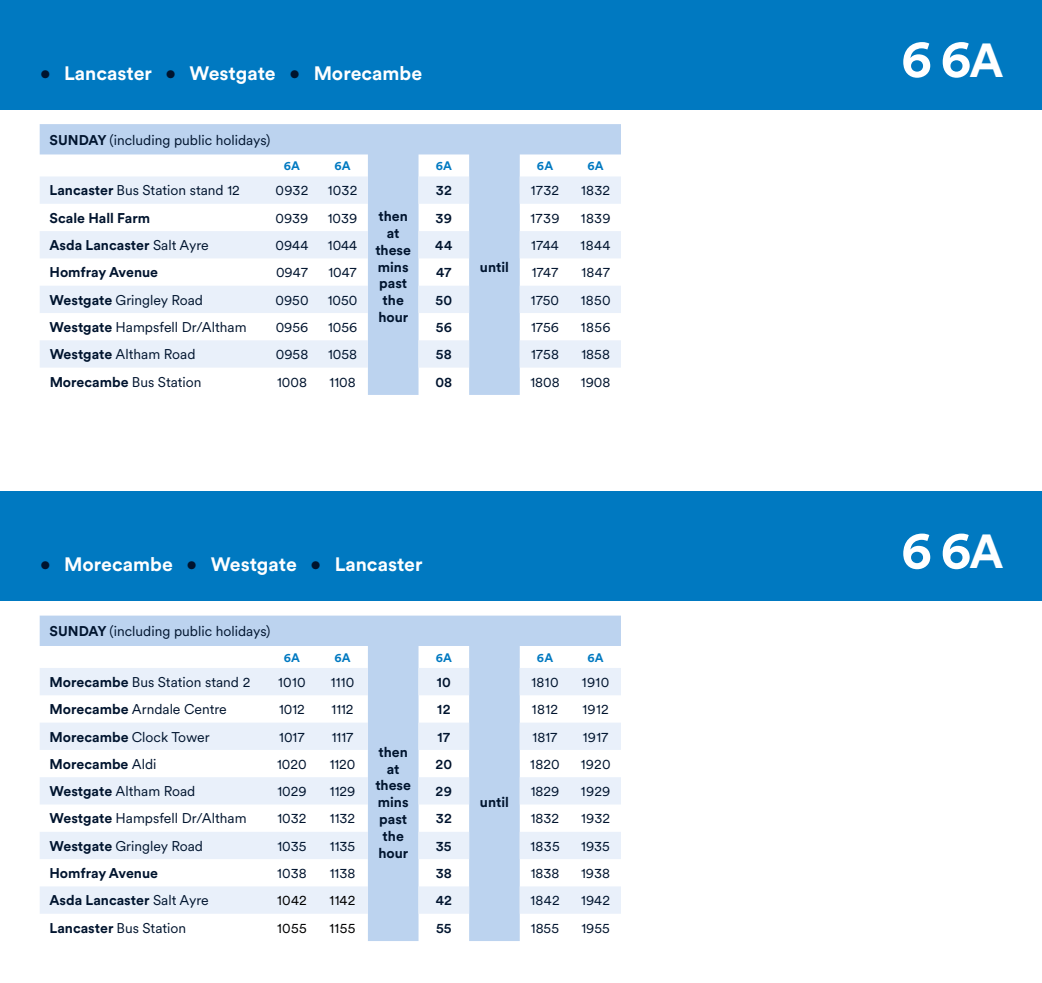
<style>
.page{position:relative;width:1042px;height:983px;background:#fff}
.page>*{position:absolute;margin:0;border:0;box-sizing:border-box;transform-origin:0 0}
.t1{font:700 52.5px "Stagecoach Circular";color:#fff}
.t2{font:700 19.25px "Stagecoach Circular";color:#fff}
.t3{font:14px "Stagecoach Circular";color:#00142e}
.t4{font:700 14px/16.8px "Stagecoach Circular";color:#00142e;text-align:center}
.t5{font:500 14px "Stagecoach Circular";letter-spacing:.015em;color:#00142e}
.t6{font:14px "Stagecoach Circular";letter-spacing:.02em;color:#000}
.t7{font:700 12.25px "Stagecoach Circular";letter-spacing:.01em;color:#0079c1}
.s1{color:#00142e}
.s2{font-weight:700}
.s3{font-weight:400}
.s4{font-size:47.25px}
</style>
<div class="page">
<div style="left:0;top:0;width:1042px;height:109px;background:#0079c1"></div>
<svg style="left:40px;top:124px;width:581px;height:271px"></svg>
<svg style="left:40px;top:176px;width:581px;height:191px;fill:#e9f0fa"></svg>
<div style="left:0;top:491px;width:1042px;height:109px;background:#0079c1"></div>
<svg style="left:40px;top:615px;width:581px;height:325px"></svg>
<svg style="left:40px;top:667px;width:581px;height:246px;fill:#e9f0fa"></svg>
<h2 class="t2" style="left:40px;top:60px;width:384px"><span class="s1">•</span> Lancaster <span class="s1">•</span> Westgate <span class="s1">•</span> Morecambe</h2>
<p class="t3" style="left:50px;top:130px;width:222px"><span class="s2">SUNDAY</span> (including public holidays)</p>
<p class="t7" style="left:284px;top:157px;width:18px">6A</p>
<p class="t7" style="left:334px;top:157px;width:18px">6A</p>
<p class="t7" style="left:436px;top:157px;width:18px">6A</p>
<p class="t7" style="left:537px;top:157px;width:18px">6A</p>
<p class="t7" style="left:587px;top:157px;width:18px">6A</p>
<p class="t3" style="left:50px;top:181px;width:192px"><span class="s2">Lancaster</span> Bus Station stand 12</p>
<p class="t3" style="left:275px;top:181px;width:34px">0932</p>
<p class="t3" style="left:328px;top:181px;width:31px">1032</p>
<p class="t5" style="left:436px;top:181px;width:18px">32</p>
<p class="t3" style="left:531px;top:181px;width:30px">1732</p>
<p class="t3" style="left:581px;top:181px;width:31px">1832</p>
<p class="t4" style="left:50px;top:209px;width:102px">Scale Hall Farm</p>
<p class="t3" style="left:275px;top:208px;width:34px">0939</p>
<p class="t3" style="left:328px;top:208px;width:31px">1039</p>
<p class="t5" style="left:436px;top:208px;width:18px">39</p>
<p class="t3" style="left:531px;top:208px;width:30px">1739</p>
<p class="t3" style="left:581px;top:208px;width:31px">1839</p>
<p class="t4" style="left:50px;top:236px;width:161px">Asda Lancaster <span class="s3">Salt Ayre</span></p>
<p class="t3" style="left:276px;top:236px;width:34px">0944</p>
<p class="t3" style="left:328px;top:236px;width:31px">1044</p>
<p class="t5" style="left:435px;top:235px;width:19px">44</p>
<p class="t3" style="left:531px;top:236px;width:29px">1744</p>
<p class="t3" style="left:580px;top:236px;width:32px">1844</p>
<p class="t4" style="left:50px;top:263px;width:110px">Homfray Avenue</p>
<p class="t3" style="left:276px;top:263px;width:33px">0947</p>
<p class="t3" style="left:328px;top:263px;width:30px">1047</p>
<p class="t5" style="left:436px;top:263px;width:17px">47</p>
<p class="t3" style="left:532px;top:263px;width:28px">1747</p>
<p class="t3" style="left:581px;top:263px;width:30px">1847</p>
<p class="t3" style="left:50px;top:290px;width:155px"><span class="s2">Westgate</span> Gringley Road</p>
<p class="t3" style="left:275px;top:290px;width:35px">0950</p>
<p class="t3" style="left:328px;top:290px;width:31px">1050</p>
<p class="t5" style="left:435px;top:290px;width:18px">50</p>
<p class="t3" style="left:531px;top:290px;width:30px">1750</p>
<p class="t3" style="left:581px;top:290px;width:32px">1850</p>
<p class="t3" style="left:50px;top:317px;width:198px"><span class="s2">Westgate</span> Hampsfell Dr/Altham</p>
<p class="t3" style="left:276px;top:317px;width:34px">0956</p>
<p class="t3" style="left:328px;top:317px;width:31px">1056</p>
<p class="t5" style="left:436px;top:317px;width:18px">56</p>
<p class="t3" style="left:531px;top:317px;width:29px">1756</p>
<p class="t3" style="left:581px;top:317px;width:31px">1856</p>
<p class="t3" style="left:50px;top:345px;width:147px"><span class="s2">Westgate</span> Altham Road</p>
<p class="t3" style="left:276px;top:345px;width:34px">0958</p>
<p class="t3" style="left:328px;top:345px;width:31px">1058</p>
<p class="t5" style="left:436px;top:345px;width:17px">58</p>
<p class="t3" style="left:531px;top:345px;width:30px">1758</p>
<p class="t3" style="left:581px;top:345px;width:30px">1858</p>
<p class="t3" style="left:50px;top:372px;width:153px"><span class="s2">Morecambe</span> Bus Station</p>
<p class="t3" style="left:277px;top:372px;width:31px">1008</p>
<p class="t3" style="left:330px;top:372px;width:28px">1108</p>
<p class="t5" style="left:435px;top:372px;width:18px">08</p>
<p class="t3" style="left:530px;top:372px;width:31px">1808</p>
<p class="t3" style="left:581px;top:372px;width:31px">1908</p>
<p class="t4" style="left:375px;top:207px;width:37px">then at these mins past the hour</p>
<p class="t4" style="left:480px;top:257px;width:31px">until</p>
<h2 class="t2" style="left:40px;top:551px;width:384px"><span class="s1">•</span> Morecambe <span class="s1">•</span> Westgate <span class="s1">•</span> Lancaster</h2>
<p class="t3" style="left:50px;top:621px;width:222px"><span class="s2">SUNDAY</span> (including public holidays)</p>
<p class="t7" style="left:284px;top:648px;width:18px">6A</p>
<p class="t7" style="left:334px;top:648px;width:18px">6A</p>
<p class="t7" style="left:436px;top:648px;width:18px">6A</p>
<p class="t7" style="left:537px;top:648px;width:18px">6A</p>
<p class="t7" style="left:587px;top:648px;width:18px">6A</p>
<p class="t3" style="left:50px;top:672px;width:202px"><span class="s2">Morecambe</span> Bus Station stand 2</p>
<p class="t3" style="left:278px;top:672px;width:29px">1010</p>
<p class="t3" style="left:331px;top:672px;width:25px">1110</p>
<p class="t5" style="left:437px;top:672px;width:16px">10</p>
<p class="t3" style="left:531px;top:672px;width:29px">1810</p>
<p class="t3" style="left:582px;top:672px;width:29px">1910</p>
<p class="t3" style="left:50px;top:699px;width:179px"><span class="s2">Morecambe</span> Arndale Centre</p>
<p class="t3" style="left:279px;top:699px;width:27px">1012</p>
<p class="t3" style="left:332px;top:699px;width:24px">1112</p>
<p class="t5" style="left:437px;top:699px;width:15px">12</p>
<p class="t3" style="left:532px;top:699px;width:28px">1812</p>
<p class="t3" style="left:582px;top:699px;width:28px">1912</p>
<p class="t3" style="left:50px;top:727px;width:162px"><span class="s2">Morecambe</span> Clock Tower</p>
<p class="t3" style="left:279px;top:727px;width:27px">1017</p>
<p class="t3" style="left:332px;top:727px;width:23px">1117</p>
<p class="t5" style="left:437px;top:726px;width:14px">17</p>
<p class="t3" style="left:533px;top:727px;width:26px">1817</p>
<p class="t3" style="left:583px;top:727px;width:27px">1917</p>
<p class="t4" style="left:50px;top:754px;width:108px">Morecambe <span class="s3">Aldi</span></p>
<p class="t3" style="left:277px;top:754px;width:31px">1020</p>
<p class="t3" style="left:330px;top:754px;width:27px">1120</p>
<p class="t5" style="left:435px;top:754px;width:18px">20</p>
<p class="t3" style="left:530px;top:754px;width:31px">1820</p>
<p class="t3" style="left:581px;top:754px;width:31px">1920</p>
<p class="t3" style="left:50px;top:781px;width:147px"><span class="s2">Westgate</span> Altham Road</p>
<p class="t3" style="left:277px;top:781px;width:31px">1029</p>
<p class="t3" style="left:330px;top:781px;width:27px">1129</p>
<p class="t5" style="left:436px;top:781px;width:18px">29</p>
<p class="t3" style="left:531px;top:781px;width:30px">1829</p>
<p class="t3" style="left:581px;top:781px;width:31px">1929</p>
<p class="t3" style="left:50px;top:809px;width:198px"><span class="s2">Westgate</span> Hampsfell Dr/Altham</p>
<p class="t3" style="left:277px;top:809px;width:31px">1032</p>
<p class="t3" style="left:330px;top:809px;width:27px">1132</p>
<p class="t5" style="left:436px;top:808px;width:18px">32</p>
<p class="t3" style="left:531px;top:809px;width:30px">1832</p>
<p class="t3" style="left:581px;top:809px;width:31px">1932</p>
<p class="t3" style="left:50px;top:836px;width:155px"><span class="s2">Westgate</span> Gringley Road</p>
<p class="t3" style="left:277px;top:836px;width:31px">1035</p>
<p class="t3" style="left:330px;top:836px;width:27px">1135</p>
<p class="t5" style="left:436px;top:836px;width:17px">35</p>
<p class="t3" style="left:530px;top:836px;width:31px">1835</p>
<p class="t3" style="left:581px;top:836px;width:30px">1935</p>
<p class="t4" style="left:50px;top:863px;width:110px">Homfray Avenue</p>
<p class="t3" style="left:277px;top:863px;width:31px">1038</p>
<p class="t3" style="left:330px;top:863px;width:27px">1138</p>
<p class="t5" style="left:436px;top:863px;width:18px">38</p>
<p class="t3" style="left:531px;top:863px;width:30px">1838</p>
<p class="t3" style="left:581px;top:863px;width:30px">1938</p>
<p class="t4" style="left:50px;top:891px;width:161px">Asda Lancaster <span class="s3">Salt Ayre</span></p>
<p class="t6" style="left:277px;top:890px;width:31px">1042</p>
<p class="t6" style="left:330px;top:890px;width:27px">1142</p>
<p class="t5" style="left:436px;top:890px;width:18px">42</p>
<p class="t3" style="left:530px;top:890px;width:31px">1842</p>
<p class="t3" style="left:581px;top:890px;width:30px">1942</p>
<p class="t3" style="left:50px;top:918px;width:138px"><span class="s2">Lancaster</span> Bus Station</p>
<p class="t6" style="left:277px;top:918px;width:31px">1055</p>
<p class="t6" style="left:329px;top:918px;width:28px">1155</p>
<p class="t5" style="left:436px;top:917px;width:17px">55</p>
<p class="t3" style="left:531px;top:918px;width:30px">1855</p>
<p class="t3" style="left:581px;top:918px;width:30px">1955</p>
<p class="t4" style="left:375px;top:742px;width:37px">then at these mins past the hour</p>
<p class="t4" style="left:480px;top:793px;width:31px">until</p>
<h1 class="t1" style="left:901px;top:22px;width:104px">6 6<span class="s4">A</span></h1>
<h1 class="t1" style="left:901px;top:513px;width:104px">6 6<span class="s4">A</span></h1>
</div>
